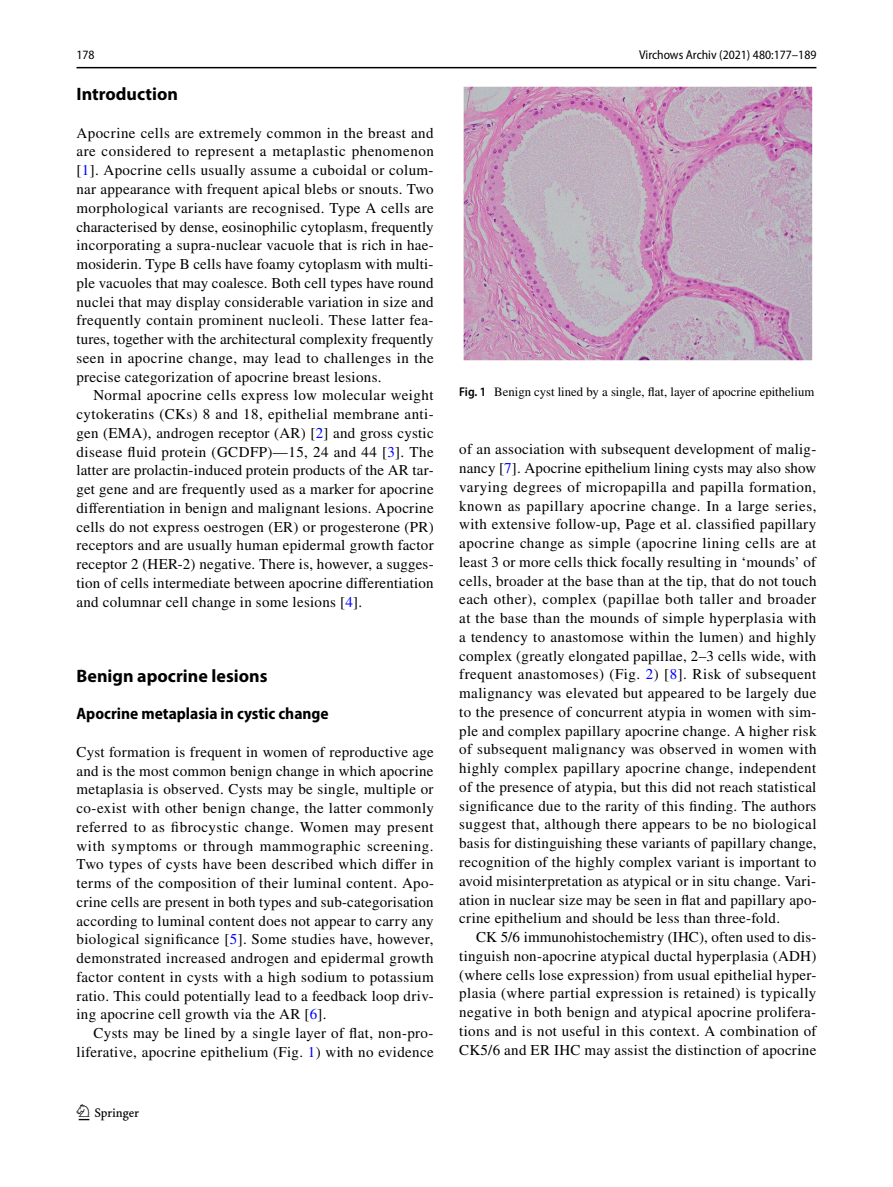
<style>
.page{position:relative;width:893px;height:1187px;background:#fff}
.page>*{position:absolute;margin:0;border:0;box-sizing:border-box;transform-origin:0 0}
.t1{font:22.5px "Springnew Regular 2";color:#000}
.t2{font:700 18px "Myriad Pro";color:#000}
.t3{font:700 semi-condensed 16.5px "Myriad Pro";color:#000}
.t4{font:15px/18.8px "STIX";letter-spacing:.02em;color:#000;text-align:justify}
.t5{font:12.75px "STIX";color:#000}
.t6{font:semi-condensed 12.75px "Myriad Pro";color:#000}
.s1{color:#00f}
.s2{font-family:"Myriad Pro";font-weight:600;font-stretch:semi-condensed}
</style>
<div class="page">
<hr style="left:77px;top:67px;width:739px;height:1px;background:#000">
<div style="left:459px;top:87px;width:357px;height:274px;background:linear-gradient(to bottom,#fff,#fff)"></div>
<img style="left:463px;top:87px;width:349px;height:274px">
<p class="t6" style="left:77px;top:48px;width:20px">178</p>
<p class="t6" style="left:639px;top:48px;width:179px">Virchows Archiv (2021) 480:177–189</p>
<p class="t2" style="left:77px;top:82px;width:103px">Introduction</p>
<p class="t4" style="left:77px;top:124px;width:359px">Apocrine cells are extremely common in the breast and are considered to represent a metaplastic phenomenon [<span class="s1">1</span>]. Apocrine cells usually assume a cuboidal or colum&shy;nar appearance with frequent apical blebs or snouts. Two morphological variants are recognised. Type A cells are characterised by dense, eosinophilic cytoplasm, frequently incorporating a supra-nuclear vacuole that is rich in hae&shy;mosiderin. Type B cells have foamy cytoplasm with multi&shy;ple vacuoles that may coalesce. Both cell types have round nuclei that may display considerable variation in size and frequently contain prominent nucleoli. These latter fea&shy;tures, together with the architectural complexity frequently seen in apocrine change, may lead to challenges in the precise categorization of apocrine breast lesions.</p>
<p class="t4" style="left:77px;top:387px;width:359px;text-indent:17px">Normal apocrine cells express low molecular weight cytokeratins (CKs) 8 and 18, epithelial membrane anti&shy;gen (EMA), androgen receptor (AR) [<span class="s1">2</span>] and gross cystic disease fluid protein (GCDFP)—15, 24 and 44 [<span class="s1">3</span>]. The latter are prolactin-induced protein products of the AR tar&shy;get gene and are frequently used as a marker for apocrine differentiation in benign and malignant lesions. Apocrine cells do not express oestrogen (ER) or progesterone (PR) receptors and are usually human epidermal growth factor receptor 2 (HER-2) negative. There is, however, a sugges&shy;tion of cells intermediate between apocrine differentiation and columnar cell change in some lesions [<span class="s1">4</span>].</p>
<p class="t2" style="left:77px;top:664px;width:192px">Benign apocrine lesions</p>
<p class="t3" style="left:77px;top:704px;width:254px">Apocrine metaplasia in cystic change</p>
<p class="t4" style="left:77px;top:743px;width:359px">Cyst formation is frequent in women of reproductive age and is the most common benign change in which apocrine metaplasia is observed. Cysts may be single, multiple or co-exist with other benign change, the latter commonly referred to as fibrocystic change. Women may present with symptoms or through mammographic screening.<br>Two types of cysts have been described which differ in terms of the composition of their luminal content. Apo&shy;crine cells are present in both types and sub-categorisation according to luminal content does not appear to carry any biological significance [<span class="s1">5</span>]. Some studies have, however, demonstrated increased androgen and epidermal growth factor content in cysts with a high sodium to potassium ratio. This could potentially lead to a feedback loop driv&shy;ing apocrine cell growth via the AR [<span class="s1">6</span>].</p>
<p class="t4" style="left:77px;top:1024px;width:359px;text-align:right">Cysts may be lined by a single layer of flat, non-pro&shy;liferative, apocrine epithelium (Fig. <span class="s1">1</span>) with no evidence</p>
<h1 class="t1" style="left:79px;top:1104px;width:62px">1 3</h1>
<p class="t5" style="left:459px;top:383px;width:357px"><span class="s2">Fig. 1</span> Benign cyst lined by a single, flat, layer of apocrine epithelium</p>
<p class="t4" style="left:459px;top:441px;width:359px">of an association with subsequent development of malig&shy;nancy [<span class="s1">7</span>]. Apocrine epithelium lining cysts may also show varying degrees of micropapilla and papilla formation, known as papillary apocrine change. In a large series, with extensive follow-up, Page et al. classified papillary apocrine change as simple (apocrine lining cells are at least 3 or more cells thick focally resulting in ‘mounds’ of cells, broader at the base than at the tip, that do not touch each other), complex (papillae both taller and broader at the base than the mounds of simple hyperplasia with a tendency to anastomose within the lumen) and highly complex (greatly elongated papillae, 2–3 cells wide, with frequent anastomoses) (Fig. <span class="s1">2</span>) [<span class="s1">8</span>]. Risk of subsequent malignancy was elevated but appeared to be largely due to the presence of concurrent atypia in women with sim&shy;ple and complex papillary apocrine change. A higher risk of subsequent malignancy was observed in women with highly complex papillary apocrine change, independent of the presence of atypia, but this did not reach statistical significance due to the rarity of this finding. The authors suggest that, although there appears to be no biological basis for distinguishing these variants of papillary change, recognition of the highly complex variant is important to avoid misinterpretation as atypical or in situ change. Vari&shy;ation in nuclear size may be seen in flat and papillary apo&shy;crine epithelium and should be less than three-fold.</p>
<p class="t4" style="left:459px;top:928px;width:359px;text-indent:17px">CK 5/6 immunohistochemistry (IHC), often used to dis&shy;tinguish non-apocrine atypical ductal hyperplasia (ADH) (where cells lose expression) from usual epithelial hyper&shy;plasia (where partial expression is retained) is typically negative in both benign and atypical apocrine prolifera&shy;tions and is not useful in this context. A combination of CK5/6 and ER IHC may assist the distinction of apocrine</p>
</div>
